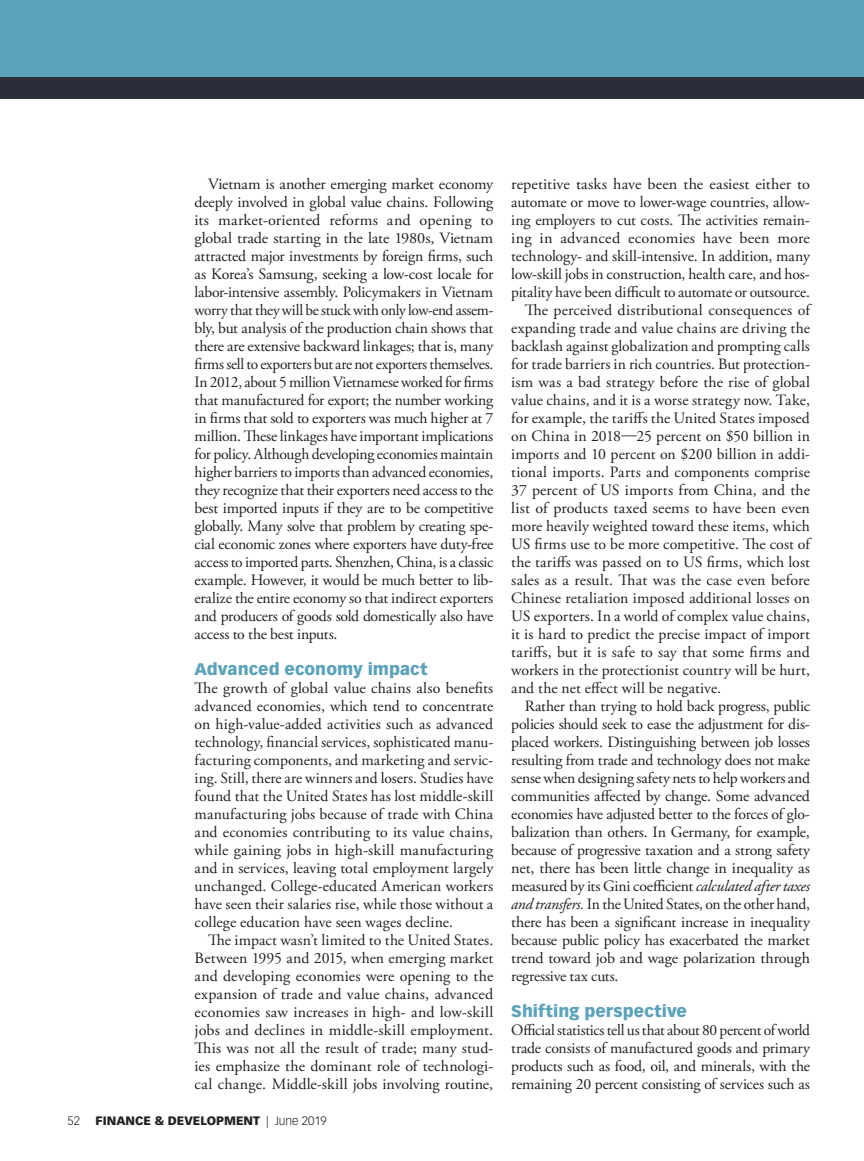
<style>
.page{position:relative;width:864px;height:1161px;background:#fff}
.page>*{position:absolute;margin:0;border:0;box-sizing:border-box;transform-origin:0 0}
.GLOBAL_-_Subhead{font:900 16.5px "Vectora LT Std";color:#5ca3ba}
.GLOBAL_-_Body_Copy{font:15.75px/18px "Adobe Garamond Pro";letter-spacing:-.005em;color:#231f20;text-align:justify}
.t1{font:900 12px "Vectora LT Std";color:#231f20}
.t2{font:300 12px "Vectora LT Std";color:#231f20}
.s1{font-weight:300}
.s2{font-style:italic}
</style>
<div class="page">
<div style="left:0;top:0;width:864px;height:78px;background:#5ca3ba"></div>
<div style="left:0;top:78px;width:864px;height:21px;background:#2a2d3a"></div>
<p class="GLOBAL_-_Body_Copy" style="left:195px;top:176px;width:300px;text-indent:14px">Vietnam is another emerging market economy deeply involved in global value chains. Following its market-oriented reforms and opening to global trade starting in the late 1980s, Vietnam attracted major investments by foreign firms, such as Korea’s Samsung, seeking a low-cost locale for labor-intensive assembly. Policymakers in Vietnam worry that they will be stuck with only low-end assem&shy;bly, but analysis of the production chain shows that there are extensive backward linkages; that is, many firms sell to exporters but are not exporters themselves.<br>In 2012, about 5 million Vietnamese worked for firms that manufactured for export; the number working in firms that sold to exporters was much higher at 7 million. These linkages have important implications for policy. Although developing economies maintain higher barriers to imports than advanced economies, they recognize that their exporters need access to the best imported inputs if they are to be competitive globally. Many solve that problem by creating spe&shy;cial economic zones where exporters have duty-free access to imported parts. Shenzhen, China, is a classic example. However, it would be much better to lib&shy;eralize the entire economy so that indirect exporters and producers of goods sold domestically also have access to the best inputs.</p>
<p class="GLOBAL_-_Subhead" style="left:195px;top:659px;width:234px">Advanced economy impact</p>
<p class="GLOBAL_-_Body_Copy" style="left:195px;top:680px;width:300px">The growth of global value chains also benefits advanced economies, which tend to concentrate on high-value-added activities such as advanced technology, financial services, sophisticated manu&shy;facturing components, and marketing and servic&shy;ing. Still, there are winners and losers. Studies have found that the United States has lost middle-skill manufacturing jobs because of trade with China and economies contributing to its value chains, while gaining jobs in high-skill manufacturing and in services, leaving total employment largely unchanged. College-educated American workers have seen their salaries rise, while those without a college education have seen wages decline.</p>
<p class="GLOBAL_-_Body_Copy" style="left:195px;top:932px;width:300px;text-indent:14px">The impact wasn’t limited to the United States.<br>Between 1995 and 2015, when emerging market and developing economies were opening to the expansion of trade and value chains, advanced economies saw increases in high- and low-skill jobs and declines in middle-skill employment.<br>This was not all the result of trade; many stud&shy;ies emphasize the dominant role of technologi&shy;cal change. Middle-skill jobs involving routine,</p>
<p class="t2" style="left:68px;top:1114px;width:14px">52</p>
<p class="t1" style="left:96px;top:1113px;width:233px">FINANCE &amp; DEVELOPMENT <span class="s1">| June 2019</span></p>
<p class="GLOBAL_-_Body_Copy" style="left:511px;top:176px;width:300px">repetitive tasks have been the easiest either to automate or move to lower-wage countries, allow&shy;ing employers to cut costs. The activities remain&shy;ing in advanced economies have been more technology- and skill-intensive. In addition, many low-skill jobs in construction, health care, and hos&shy;pitality have been difficult to automate or outsource.</p>
<p class="GLOBAL_-_Body_Copy" style="left:511px;top:302px;width:300px;text-indent:14px">The perceived distributional consequences of expanding trade and value chains are driving the backlash against globalization and prompting calls for trade barriers in rich countries. But protection&shy;ism was a bad strategy before the rise of global value chains, and it is a worse strategy now. Take, for example, the tariffs the United States imposed on China in 2018—25 percent on $50 billion in imports and 10 percent on $200 billion in addi&shy;tional imports. Parts and components comprise 37 percent of US imports from China, and the list of products taxed seems to have been even more heavily weighted toward these items, which US firms use to be more competitive. The cost of the tariffs was passed on to US firms, which lost sales as a result. That was the case even before Chinese retaliation imposed additional losses on US exporters. In a world of complex value chains, it is hard to predict the precise impact of import tariffs, but it is safe to say that some firms and workers in the protectionist country will be hurt, and the net effect will be negative.</p>
<p class="GLOBAL_-_Body_Copy" style="left:511px;top:698px;width:300px;text-indent:14px">Rather than trying to hold back progress, public policies should seek to ease the adjustment for dis&shy;placed workers. Distinguishing between job losses resulting from trade and technology does not make sense when designing safety nets to help workers and communities affected by change. Some advanced economies have adjusted better to the forces of glo&shy;balization than others. In Germany, for example, because of progressive taxation and a strong safety net, there has been little change in inequality as measured by its Gini coefficient <span class="s2">calculated after taxes and transfers.</span> In the United States, on the other hand, there has been a significant increase in inequality because public policy has exacerbated the market trend toward job and wage polarization through regressive tax cuts.</p>
<p class="GLOBAL_-_Subhead" style="left:511px;top:1001px;width:177px">Shifting perspective</p>
<p class="GLOBAL_-_Body_Copy" style="left:511px;top:1022px;width:300px">Official statistics tell us that about 80 percent of world trade consists of manufactured goods and primary products such as food, oil, and minerals, with the remaining 20 percent consisting of services such as</p>
</div>
